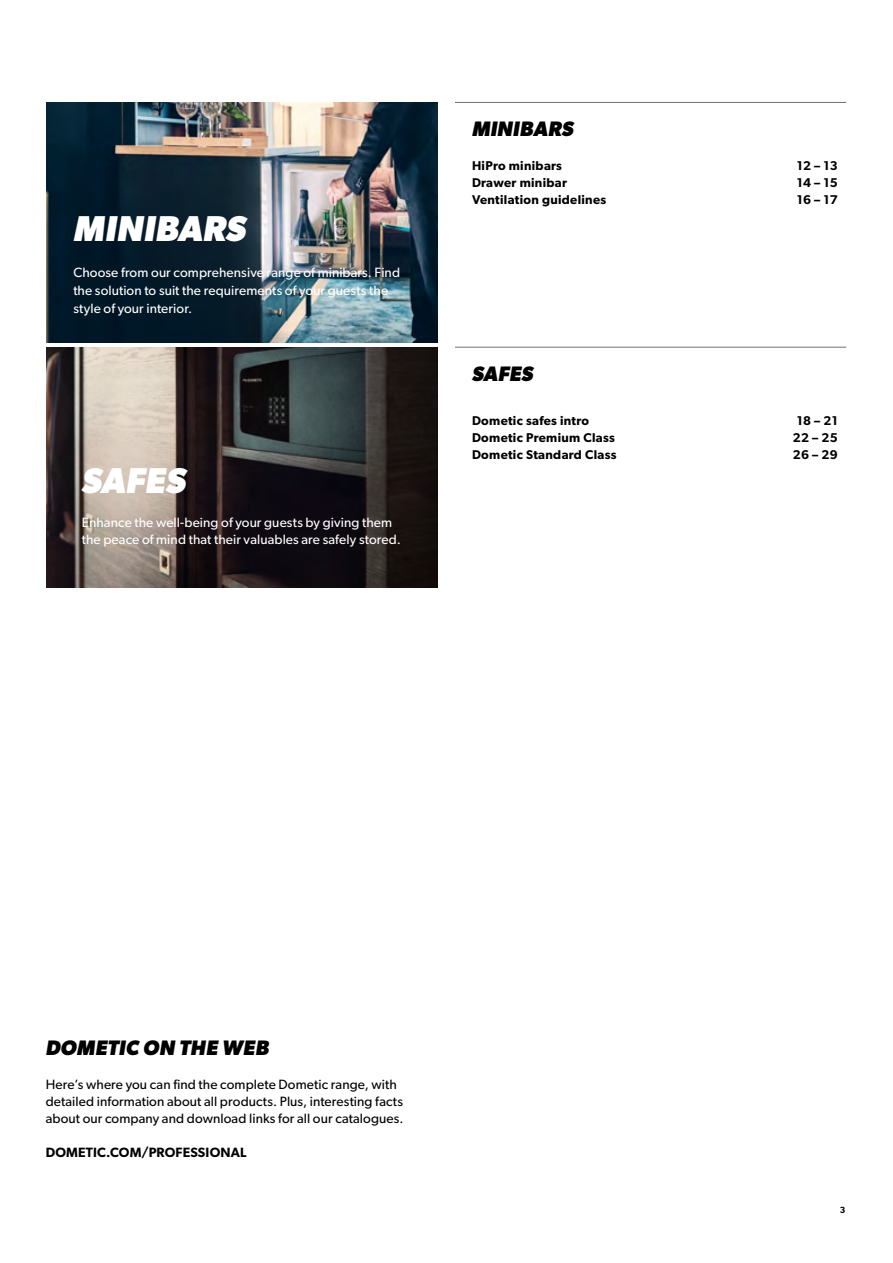
<style>
.page{position:relative;width:893px;height:1263px;background:#fff}
.page>*{position:absolute;margin:0;border:0;box-sizing:border-box;transform-origin:0 0}
.t1{font:italic 700 36px "Gibson";letter-spacing:.01em;color:#fff}
.t2{font:italic 700 21px "Gibson";letter-spacing:.01em;color:#000}
.t3{font:13.5px/18px "Gibson";letter-spacing:.01em;color:#fff}
.t4{font:13.5px/17px "Gibson";letter-spacing:.01em;color:#000}
.t5{font:600 13.5px "Gibson";letter-spacing:.01em;color:#000}
.t6{font:600 12.75px "Gibson";letter-spacing:.025em;color:#000}
.t7{font:600 9px "Gibson";color:#000}
</style>
<div class="page">
<img style="left:46px;top:348px;width:391px;height:240px">
<hr style="left:455px;top:347px;width:391px;height:1px;background:#706f6f">
<hr style="left:455px;top:102px;width:391px;height:1px;background:#706f6f">
<img style="left:46px;top:102px;width:391px;height:240px">
<h1 class="t1" style="left:73px;top:207px;width:174px">MINIBARS</h1>
<p class="t3" style="left:73px;top:263px;width:328px">Choose from our comprehensive range of minibars. Find the solution to suit the requirements of your guests the style of your interior.</p>
<h1 class="t1" style="left:82px;top:459px;width:106px">SAFES</h1>
<p class="t3" style="left:82px;top:514px;width:321px;line-height:17px">Enhance the well-being of your guests by giving them the peace of mind that their valuables are safely stored.</p>
<h2 class="t2" style="left:472px;top:116px;width:103px">MINIBARS</h2>
<p class="t6" style="left:472px;top:158px;width:92px">HiPro minibars</p>
<p class="t6" style="left:797px;top:158px;width:42px">12 – 13</p>
<p class="t6" style="left:472px;top:175px;width:96px">Drawer minibar</p>
<p class="t6" style="left:797px;top:175px;width:42px">14 – 15</p>
<p class="t6" style="left:472px;top:192px;width:136px">Ventilation guidelines</p>
<p class="t6" style="left:797px;top:192px;width:42px">16 – 17</p>
<h2 class="t2" style="left:472px;top:361px;width:63px">SAFES</h2>
<p class="t6" style="left:472px;top:413px;width:119px">Dometic safes intro</p>
<p class="t6" style="left:797px;top:413px;width:42px">18 – 21</p>
<p class="t6" style="left:472px;top:430px;width:144px">Dometic Premium Class</p>
<p class="t6" style="left:793px;top:430px;width:46px">22 – 25</p>
<p class="t6" style="left:472px;top:447px;width:146px">Dometic Standard Class</p>
<p class="t6" style="left:793px;top:447px;width:46px">26 – 29</p>
<h2 class="t2" style="left:46px;top:1035px;width:225px">DOMETIC ON THE WEB</h2>
<p class="t4" style="left:46px;top:1075px;width:359px">Here’s where you can find the complete Dometic range, with detailed information about all products. Plus, interesting facts about our company and download links for all our catalogues.</p>
<p class="t5" style="left:46px;top:1144px;width:202px">DOMETIC.COM/PROFESSIONAL</p>
<p class="t7" style="left:840px;top:1204px;width:7px">3</p>
</div>
